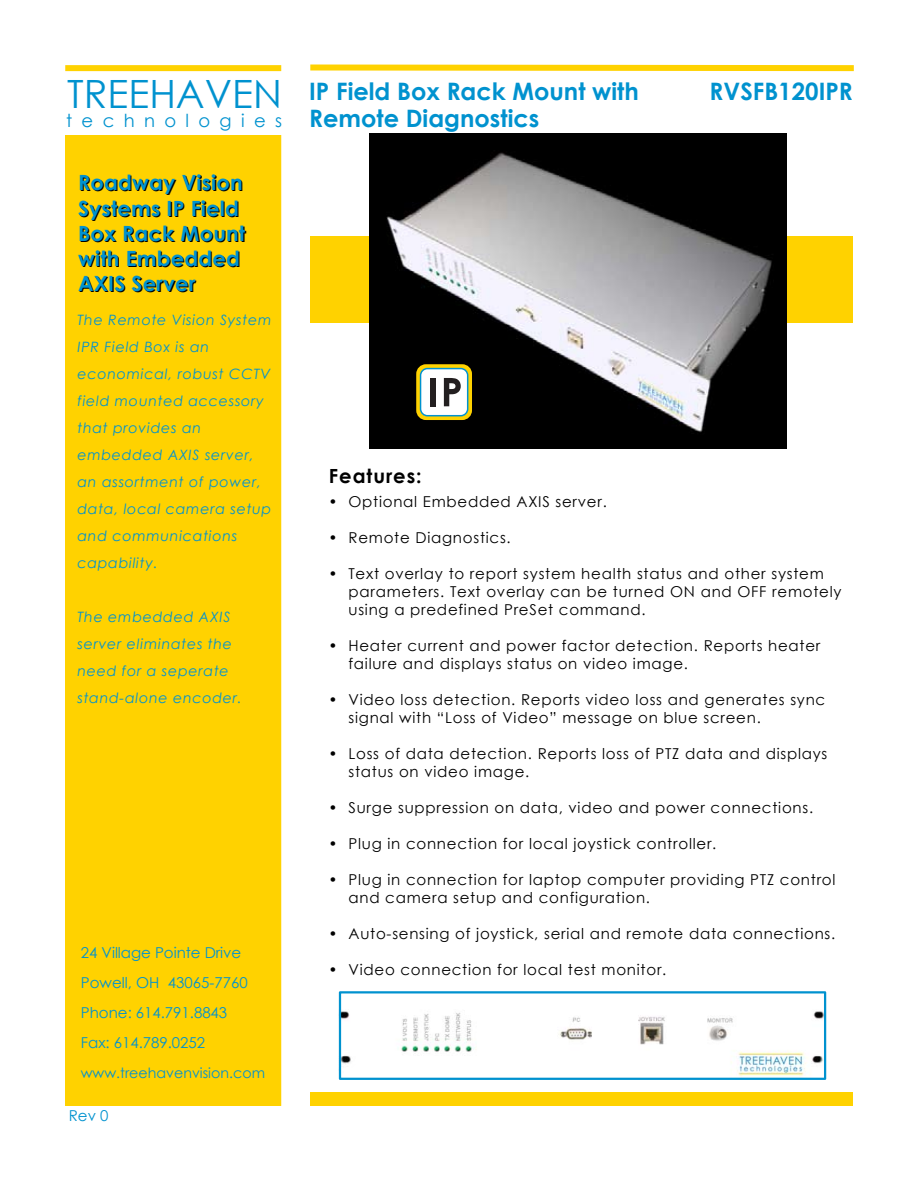
<style>
.page{position:relative;width:918px;height:1188px;background:#fff}
.page>*{position:absolute;margin:0;border:0;box-sizing:border-box;transform-origin:0 0}
.t1{font:39px "Century Gothic";color:#0092cf}
.t2{font:700 24px "Century Gothic";color:#0092cf}
.t3{font:700 21px/25.2px "Century Gothic";letter-spacing:.01em;color:#0092cf}
.t4{font:700 19.5px "Century Gothic";letter-spacing:.05em;color:#000}
.t5{font:18px "Century Gothic";letter-spacing:.52em;color:#0092cf}
.t6{font:15px/18px "Century Gothic";letter-spacing:.05em;color:#000}
.t7{font:15px/30px "Century Gothic";color:#0092cf}
.t8{font:italic 14.25px/27px "Century Gothic";letter-spacing:.05em;color:#0092cf}
.t9{font:14.25px "Century Gothic";color:#0092cf}
</style>
<div class="page">
<div style="left:65px;top:135px;width:216px;height:971px;background:#ffd200"></div>
<div style="left:65px;top:65px;width:216px;height:6px;background:#ffd200"></div>
<div style="left:310px;top:1092px;width:543px;height:14px;background:#ffd200"></div>
<svg style="left:310px;top:64px;width:544px;height:8px"></svg>
<div style="left:310px;top:236px;width:543px;height:86px;background:#ffd200"></div>
<img style="left:370px;top:133px;width:417px;height:316px">
<img style="left:342px;top:1011px;width:481px;height:65px">
<div style="left:339px;top:991px;width:487px;height:89px;border:2px solid #0092cf"></div>
<div style="left:418px;top:367px;width:52px;height:51px;background:#fff;border-radius:8px"></div>
<div style="left:416px;top:364px;width:56px;height:56px;border:4px solid #ffd200;border-radius:8px"></div>
<div style="left:420px;top:368px;width:48px;height:48px;border:2px solid #0092cf;border-radius:7px"></div>
<div style="left:430px;top:378px;width:6px;height:28px;background:#231f20"></div>
<svg style="left:444px;top:378px;width:17px;height:28px"></svg>
<h1 class="t1" style="left:67px;top:70px;width:216px">TREEHAVEN</h1>
<p class="t5" style="left:66px;top:110px;width:217px">technologies</p>
<h3 class="t3" style="left:78px;top:170px;width:169px">Roadway Vision<br>Systems IP Field<br>Box Rack Mount with Embedded<br>AXIS Server</h3>
<p class="t8" style="left:77px;top:306px;width:195px">The Remote Vision System<br>IPR Field Box is an economical, robust CCTV field mounted accessory that provides an embedded AXIS server, an assortment of power, data, local camera setup and communications capability.</p>
<p class="t8" style="left:77px;top:603px;width:166px">The embedded AXIS server eliminates the need for a seperate stand-alone encoder.</p>
<p class="t7" style="left:81px;top:938px;width:168px">24 Village Pointe Drive<br>Powell, OH 43065-7760<br>Phone: 614.791.8843<br>Fax: 614.789.0252</p>
<p class="t9" style="left:81px;top:1064px;width:186px">www.treehavenvision.com</p>
<p class="t7" style="left:69px;top:1101px;width:41px">Rev 0</p>
<h2 class="t2" style="left:309px;top:76px;width:331px">IP Field Box Rack Mount with</h2>
<h2 class="t2" style="left:710px;top:76px;width:145px">RVSFB120IPR</h2>
<h2 class="t2" style="left:309px;top:103px;width:232px">Remote Diagnostics</h2>
<h3 class="t4" style="left:329px;top:463px;width:94px">Features:</h3>
<p class="t6" style="left:349px;top:492px;width:260px">Optional Embedded AXIS server.</p>
<p class="t6" style="left:349px;top:528px;width:164px">Remote Diagnostics.</p>
<p class="t6" style="left:349px;top:564px;width:495px">Text overlay to report system health status and other system parameters. Text overlay can be turned ON and OFF remotely using a predefined PreSet command.</p>
<p class="t6" style="left:349px;top:636px;width:473px">Heater current and power factor detection. Reports heater failure and displays status on video image.</p>
<p class="t6" style="left:349px;top:690px;width:478px">Video loss detection. Reports video loss and generates sync signal with “Loss of Video” message on blue screen.</p>
<p class="t6" style="left:349px;top:744px;width:480px">Loss of data detection. Reports loss of PTZ data and displays status on video image.</p>
<p class="t6" style="left:349px;top:798px;width:466px">Surge suppression on data, video and power connections.</p>
<p class="t6" style="left:349px;top:834px;width:369px">Plug in connection for local joystick controller.</p>
<p class="t6" style="left:349px;top:870px;width:489px">Plug in connection for laptop computer providing PTZ control and camera setup and configuration.</p>
<p class="t6" style="left:349px;top:924px;width:488px">Auto-sensing of joystick, serial and remote data connections.</p>
<p class="t6" style="left:349px;top:960px;width:319px">Video connection for local test monitor.</p>
<p class="t6" style="left:328px;top:492px;width:11px">•</p>
<p class="t6" style="left:328px;top:528px;width:11px">•</p>
<p class="t6" style="left:328px;top:564px;width:11px">•</p>
<p class="t6" style="left:328px;top:636px;width:11px">•</p>
<p class="t6" style="left:328px;top:690px;width:11px">•</p>
<p class="t6" style="left:328px;top:744px;width:11px">•</p>
<p class="t6" style="left:328px;top:798px;width:11px">•</p>
<p class="t6" style="left:328px;top:834px;width:11px">•</p>
<p class="t6" style="left:328px;top:870px;width:11px">•</p>
<p class="t6" style="left:328px;top:924px;width:11px">•</p>
<p class="t6" style="left:328px;top:960px;width:11px">•</p>
</div>
